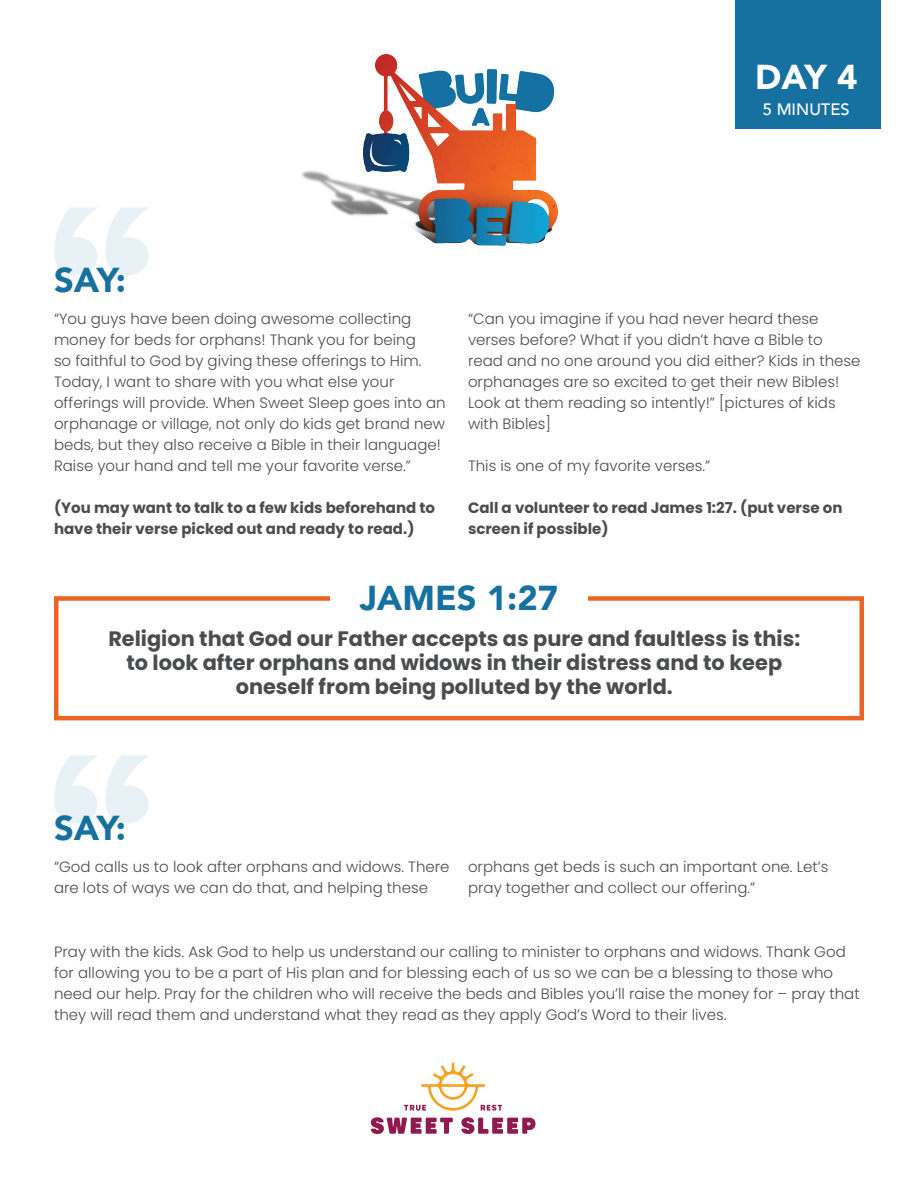
<style>
.page{position:relative;width:918px;height:1188px;background:#fff}
.page>*{position:absolute;margin:0;border:0;box-sizing:border-box;transform-origin:0 0}
.t1{font:900 34.5px "Avenir";color:#1671a0}
.t2{font:900 34.5px "Avenir";color:#fff}
.t3{font:700 20.85px/23.9px "Poppins";color:#4b4c4d;text-align:center}
.t4{font:500 16.5px "Avenir";color:#fff}
.t5{font:300 15px/21px "Poppins";color:#4b4c4d}
.t6{font:700 15px/21px "Poppins";color:#4b4c4d}
</style>
<div class="page">
<div style="left:735px;top:0;width:145px;height:129px;background:#1671a0"></div>
<img style="left:302px;top:54px;width:256px;height:192px">
<svg style="left:54px;top:207px;width:95px;height:68px"></svg>
<svg style="left:54px;top:756px;width:95px;height:68px"></svg>
<div style="left:54px;top:596px;width:810px;height:124px;border:4px solid #eb6423"></div>
<div style="left:330px;top:585px;width:258px;height:79px;background:#fff"></div>
<svg style="left:404px;top:1063px;width:98px;height:48px"></svg>
<svg style="left:371px;top:1117px;width:82px;height:17px"></svg>
<svg style="left:461px;top:1117px;width:75px;height:17px"></svg>
<h1 class="t2" style="left:755px;top:47px;width:104px">DAY 4</h1>
<p class="t4" style="left:763px;top:95px;width:88px">5 MINUTES</p>
<h1 class="t1" style="left:54px;top:251px;width:74px">SAY:</h1>
<p class="t5" style="left:54px;top:308px;width:393px">“You guys have been doing awesome collecting money for beds for orphans! Thank you for being<br>so faithful to God by giving these offerings to Him.<br>Today, I want to share with you what else your offerings will provide. When Sweet Sleep goes into an orphanage or village, not only do kids get brand new beds, but they also receive a Bible in their language!<br>Raise your hand and tell me your favorite verse.”</p>
<p class="t6" style="left:54px;top:497px;width:383px">(You may want to talk to a few kids beforehand to have their verse picked out and ready to read.)</p>
<p class="t5" style="left:468px;top:308px;width:394px">“Can you imagine if you had never heard these verses before? What if you didn’t have a Bible to read and no one around you did either? Kids in these orphanages are so excited to get their new Bibles!<br>Look at them reading so intently!” [pictures of kids with Bibles]</p>
<p class="t5" style="left:468px;top:455px;width:244px">This is one of my favorite verses.”</p>
<p class="t6" style="left:468px;top:497px;width:376px">Call a volunteer to read James 1:27. (put verse on screen if possible)</p>
<h1 class="t1" style="left:360px;top:569px;width:200px">JAMES 1:27</h1>
<h2 class="t3" style="left:108px;top:627px;width:693px">Religion that God our Father accepts as pure and faultless is this: to look after orphans and widows in their distress and to keep oneself from being polluted by the world.</h2>
<h1 class="t1" style="left:54px;top:799px;width:74px">SAY:</h1>
<p class="t5" style="left:54px;top:856px;width:397px">“God calls us to look after orphans and widows. There are lots of ways we can do that, and helping these</p>
<p class="t5" style="left:468px;top:856px;width:362px">orphans get beds is such an important one. Let’s pray together and collect our offering.”</p>
<p class="t5" style="left:54px;top:942px;width:807px">Pray with the kids. Ask God to help us understand our calling to minister to orphans and widows. Thank God for allowing you to be a part of His plan and for blessing each of us so we can be a blessing to those who need our help. Pray for the children who will receive the beds and Bibles you’ll raise the money for – pray that they will read them and understand what they read as they apply God’s Word to their lives.</p>
</div>
